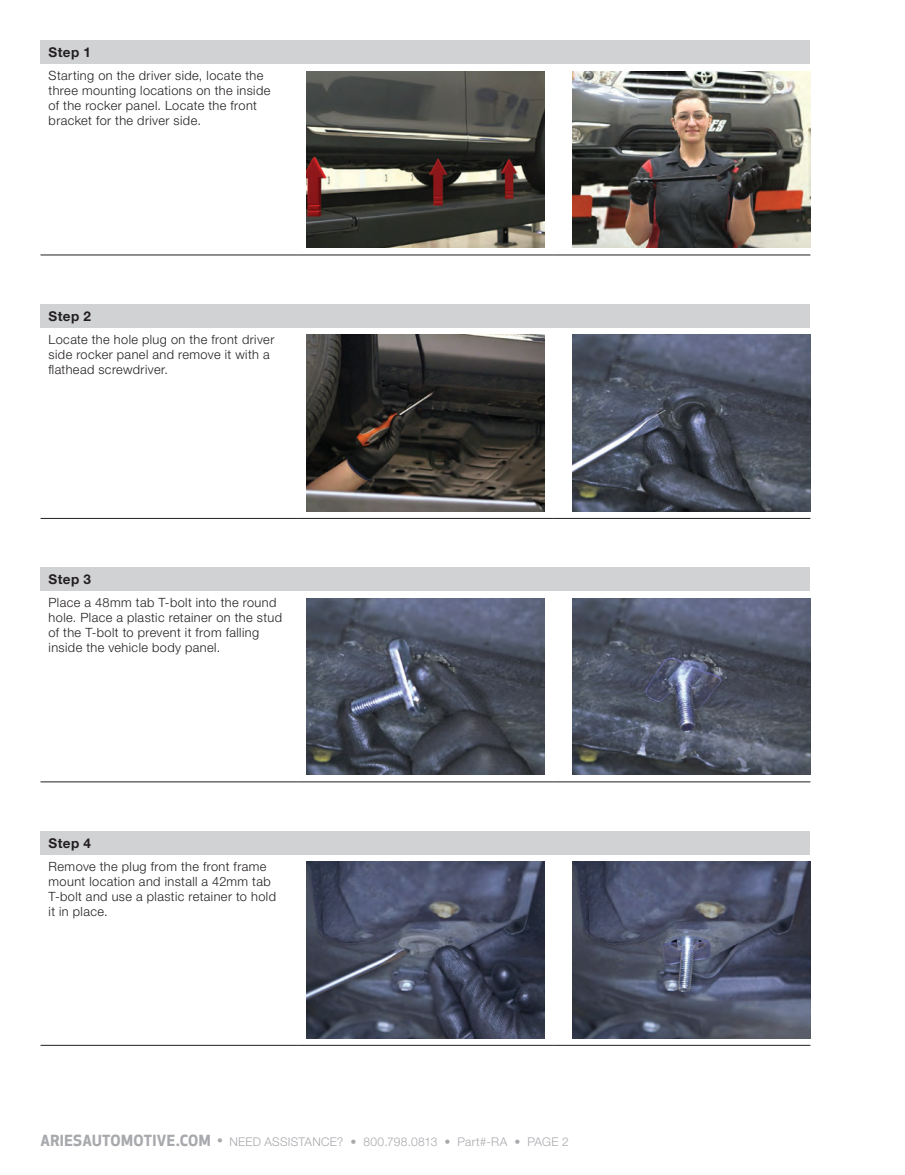
<style>
.page{position:relative;width:905px;height:1175px;background:#fff}
.page>*{position:absolute;margin:0;border:0;box-sizing:border-box;transform-origin:0 0}
.t1{font:700 13.5px "Helvetica Neue LT Std";letter-spacing:.03em;color:#231f20}
.t2{font:300 12.75px/15px "Helvetica Neue LT Std";letter-spacing:.03em;color:#231f20}
.t3{font:300 12px "Helvetica Neue LT Std";letter-spacing:.02em;color:#a8a9ad}
.s1{font-family:"Apex New";font-weight:700;font-size:15px}
.s2{font-family:"Apex New";font-weight:500;font-size:15px}
</style>
<div class="page">
<div style="left:40px;top:40px;width:770px;height:24px;background:#d1d2d4"></div>
<hr style="left:40px;top:254px;width:257px;height:1px;background:#231f20">
<hr style="left:297px;top:254px;width:257px;height:1px;background:#231f20">
<hr style="left:554px;top:254px;width:256px;height:1px;background:#231f20">
<img style="left:306px;top:71px;width:239px;height:177px">
<img style="left:572px;top:71px;width:238px;height:177px">
<div style="left:40px;top:304px;width:770px;height:24px;background:#d1d2d4"></div>
<hr style="left:40px;top:518px;width:257px;height:1px;background:#231f20">
<hr style="left:297px;top:518px;width:257px;height:1px;background:#231f20">
<hr style="left:554px;top:518px;width:256px;height:1px;background:#231f20">
<img style="left:306px;top:335px;width:239px;height:176px">
<img style="left:572px;top:335px;width:238px;height:176px">
<div style="left:40px;top:567px;width:770px;height:24px;background:#d1d2d4"></div>
<hr style="left:40px;top:781px;width:257px;height:1px;background:#231f20">
<hr style="left:297px;top:781px;width:257px;height:1px;background:#231f20">
<hr style="left:554px;top:781px;width:256px;height:1px;background:#231f20">
<img style="left:306px;top:598px;width:239px;height:177px">
<img style="left:572px;top:598px;width:238px;height:177px">
<div style="left:40px;top:831px;width:770px;height:23px;background:#d1d2d4"></div>
<hr style="left:40px;top:1045px;width:257px;height:1px;background:#231f20">
<hr style="left:297px;top:1045px;width:257px;height:1px;background:#231f20">
<hr style="left:554px;top:1045px;width:256px;height:1px;background:#231f20">
<img style="left:306px;top:861px;width:239px;height:177px">
<img style="left:572px;top:861px;width:238px;height:177px">
<p class="t1" style="left:49px;top:44px;width:44px">Step 1</p>
<p class="t2" style="left:49px;top:68px;width:223px">Starting on the driver side, locate the three mounting locations on the inside of the rocker panel. Locate the front bracket for the driver side.</p>
<p class="t1" style="left:49px;top:307px;width:44px">Step 2</p>
<p class="t2" style="left:49px;top:331px;width:227px">Locate the hole plug on the front driver side rocker panel and remove it with a flathead screwdriver.</p>
<p class="t1" style="left:49px;top:571px;width:44px">Step 3</p>
<p class="t2" style="left:49px;top:595px;width:235px">Place a 48mm tab T-bolt into the round hole. Place a plastic retainer on the stud of the T-bolt to prevent it from falling inside the vehicle body panel.</p>
<p class="t1" style="left:49px;top:834px;width:44px">Step 4</p>
<p class="t2" style="left:49px;top:858px;width:229px">Remove the plug from the front frame mount location and install a 42mm tab<br>T-bolt and use a plastic retainer to hold it in place.</p>
<p class="t3" style="left:40px;top:1134px;width:529px"><span class="s1">ARIESAUTOMOTIVE.COM</span> <span class="s2">•</span> NEED ASSISTANCE? • 800.798.0813 • Part#-RA • PAGE 2</p>
</div>
